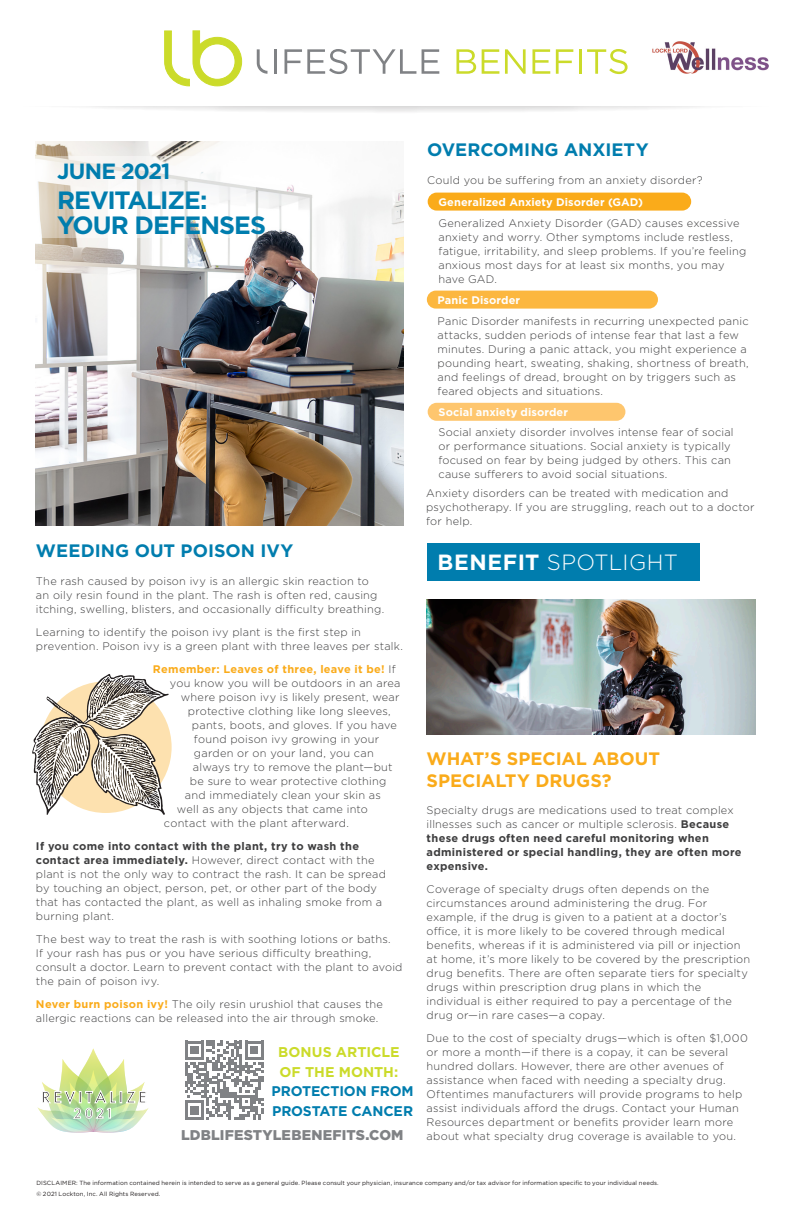
<style>
.page{position:relative;width:792px;height:1224px;background:#fff}
.page>*{position:absolute;margin:0;border:0;box-sizing:border-box;transform-origin:0 0}
.MONTH_YEAR{font:700 25px/25px "Gotham";letter-spacing:-.04em;color:#007dae}
.BULLETS{font:300 22px "Gotham";letter-spacing:.015em;color:#fff}
.MONTH_YEAR-2{font:700 22px "Gotham";letter-spacing:-.04em;color:#007dae}
.HEADLINE{font:700 18px "Gotham";color:#007dae}
.HEADLINE-2{font:700 18px/22px "Gotham";letter-spacing:-.005em;color:#faab1a}
.QR_CODE_TEXT{font:900 14.1px "Gotham";letter-spacing:.01em;color:#808285}
.HEADLINE-3{font:700 14.1px/19.6px "Gotham";color:#cbdb2a}
.HEADLINE-4{font:700 14px/19.6px "Gotham";letter-spacing:-.01em;color:#007dae}
.BODY{font:300 11px/14px "Gotham";letter-spacing:.02em;color:#3e3e3f}
.BODY-2{font:700 11px/14px "Gotham";letter-spacing:.025em;color:#3e3e3f}
.SUBHEAD_2{font:700 11px "Gotham";letter-spacing:.005em;color:#fff}
.BODY-3{font:700 11px "Gotham";letter-spacing:.025em;color:#faab1a}
.t1{font:6px/11.3px "Gotham";letter-spacing:.015em;color:#231f20}
.s1{font-weight:300;color:#3e3e3f}
.s2{font-weight:700}
.s3{font-weight:700;color:#faab1a}
.s4{font-weight:300}
</style>
<div class="page">
<svg style="left:185px;top:1041px;width:79px;height:79px"></svg>
<svg style="left:37px;top:1048px;width:112px;height:85px"></svg>
<img style="left:36px;top:142px;width:367px;height:383px">
<img style="left:427px;top:599px;width:329px;height:136px">
<svg style="left:35px;top:156px;width:221px;height:82px;fill:#f9f8f6"></svg>
<svg style="left:89px;top:106px;width:615px;height:6px;fill:#efefef"></svg>
<svg style="left:164px;top:30px;width:78px;height:56px"></svg>
<svg style="left:257px;top:49px;width:10px;height:25px"></svg>
<hr style="left:275px;top:49px;width:2px;height:25px;background:#808285">
<svg style="left:285px;top:49px;width:131px;height:25px"></svg>
<svg style="left:422px;top:49px;width:17px;height:25px"></svg>
<svg style="left:456px;top:49px;width:20px;height:25px"></svg>
<svg style="left:482px;top:49px;width:17px;height:25px"></svg>
<svg style="left:505px;top:49px;width:21px;height:25px"></svg>
<svg style="left:532px;top:49px;width:18px;height:25px"></svg>
<svg style="left:556px;top:49px;width:17px;height:25px"></svg>
<hr style="left:579px;top:49px;width:3px;height:25px;background:#cbdb2a">
<svg style="left:587px;top:49px;width:41px;height:25px"></svg>
<div style="left:427px;top:543px;width:272px;height:38px;background:#007dae"></div>
<div style="left:428px;top:193px;width:263px;height:18px;background:#faab1a;border-radius:9px"></div>
<div style="left:427px;top:291px;width:231px;height:18px;background:#fcb73f;border-radius:9px"></div>
<div style="left:428px;top:403px;width:197px;height:18px;background:#fec66e;border-radius:9px"></div>
<svg style="left:32px;top:674px;width:137px;height:141px"></svg>
<img style="left:653px;top:41px;width:115px;height:33px">
<p class="MONTH_YEAR-2" style="left:57px;top:157px;width:115px">JUNE 2021</p>
<p class="MONTH_YEAR" style="left:57px;top:187px;width:211px">REVITALIZE:<br>YOUR DEFENSES</p>
<p class="HEADLINE" style="left:36px;top:539px;width:259px">WEEDING OUT POISON IVY</p>
<p class="BODY" style="left:36px;top:574px;width:350px">The rash caused by poison ivy is an allergic skin reaction to an oily resin found in the plant. The rash is often red, causing itching, swelling, blisters, and occasionally difficulty breathing.</p>
<p class="BODY" style="left:36px;top:625px;width:368px">Learning to identify the poison ivy plant is the first step in prevention. Poison ivy is a green plant with three leaves per stalk.</p>
<p class="BODY-3" style="left:153px;top:662px;width:244px">Remember: Leaves of three, leave it be! <span class="s1">If</span></p>
<p class="BODY" style="left:170px;top:676px;width:232px">you know you will be outdoors in an area</p>
<p class="BODY" style="left:181px;top:690px;width:220px">where poison ivy is likely present, wear</p>
<p class="BODY" style="left:188px;top:704px;width:204px">protective clothing like long sleeves,</p>
<p class="BODY" style="left:192px;top:718px;width:206px">pants, boots, and gloves. If you have</p>
<p class="BODY" style="left:194px;top:732px;width:187px">found poison ivy growing in your</p>
<p class="BODY" style="left:194px;top:746px;width:181px">garden or on your land, you can</p>
<p class="BODY" style="left:193px;top:760px;width:201px">always try to remove the plant—but</p>
<p class="BODY" style="left:190px;top:774px;width:198px">be sure to wear protective clothing</p>
<p class="BODY" style="left:185px;top:788px;width:197px">and immediately clean your skin as</p>
<p class="BODY" style="left:177px;top:802px;width:192px">well as any objects that came into</p>
<p class="BODY" style="left:164px;top:816px;width:187px">contact with the plant afterward.</p>
<p class="BODY" style="left:36px;top:839px;width:352px"><span class="s2">If you come into contact with the plant, try to wash the contact area immediately.</span> However, direct contact with the plant is not the only way to contract the rash. It can be spread by touching an object, person, pet, or other part of the body that has contacted the plant, as well as inhaling smoke from a burning plant.</p>
<p class="BODY" style="left:36px;top:932px;width:368px">The best way to treat the rash is with soothing lotions or baths.<br>If your rash has pus or you have serious difficulty breathing, consult a doctor. Learn to prevent contact with the plant to avoid the pain of poison ivy.</p>
<p class="BODY" style="left:36px;top:997px;width:349px"><span class="s3">Never burn poison ivy!</span> The oily resin urushiol that causes the allergic reactions can be released into the air through smoke.</p>
<p class="HEADLINE-3" style="left:278px;top:1042px;width:123px">BONUS ARTICLE<br>OF THE MONTH:</p>
<p class="HEADLINE-4" style="left:272px;top:1082px;width:144px">PROTECTION FROM<br>PROSTATE CANCER</p>
<p class="QR_CODE_TEXT" style="left:181px;top:1126px;width:224px">LDBLIFESTYLEBENEFITS.COM</p>
<p class="HEADLINE" style="left:427px;top:138px;width:223px">OVERCOMING ANXIETY</p>
<p class="BODY" style="left:427px;top:173px;width:277px">Could you be suffering from an anxiety disorder?</p>
<p class="SUBHEAD_2" style="left:438px;top:194px;width:206px">Generalized Anxiety Disorder (GAD)</p>
<p class="BODY" style="left:438px;top:216px;width:309px">Generalized Anxiety Disorder (GAD) causes excessive anxiety and worry. Other symptoms include restless, fatigue, irritability, and sleep problems. If you’re feeling anxious most days for at least six months, you may have GAD.</p>
<p class="SUBHEAD_2" style="left:438px;top:292px;width:84px">Panic Disorder</p>
<p class="BODY" style="left:438px;top:314px;width:313px">Panic Disorder manifests in recurring unexpected panic attacks, sudden periods of intense fear that last a few minutes. During a panic attack, you might experience a pounding heart, sweating, shaking, shortness of breath, and feelings of dread, brought on by triggers such as feared objects and situations.</p>
<p class="SUBHEAD_2" style="left:439px;top:405px;width:131px">Social anxiety disorder</p>
<p class="BODY" style="left:438px;top:425px;width:297px">Social anxiety disorder involves intense fear of social or performance situations. Social anxiety is typically focused on fear by being judged by others. This can cause sufferers to avoid social situations.</p>
<p class="BODY" style="left:426px;top:486px;width:330px">Anxiety disorders can be treated with medication and psychotherapy. If you are struggling, reach out to a doctor for help.</p>
<p class="BULLETS" style="left:437px;top:549px;width:242px"><span class="s2">BENEFIT</span> SPOTLIGHT</p>
<p class="HEADLINE-2" style="left:427px;top:747px;width:235px">WHAT’S SPECIAL ABOUT<br>SPECIALTY DRUGS?</p>
<p class="BODY-2" style="left:427px;top:803px;width:317px"><span class="s4">Specialty drugs are medications used to treat complex illnesses such as cancer or multiple sclerosis.</span> Because these drugs often need careful monitoring when administered or special handling, they are often more expensive.</p>
<p class="BODY" style="left:427px;top:882px;width:325px">Coverage of specialty drugs often depends on the circumstances around administering the drug. For example, if the drug is given to a patient at a doctor’s office, it is more likely to be covered through medical benefits, whereas if it is administered via pill or injection at home, it’s more likely to be covered by the prescription drug benefits. There are often separate tiers for specialty drugs within prescription drug plans in which the individual is either required to pay a percentage of the drug or—in rare cases—a copay.</p>
<p class="BODY" style="left:427px;top:1031px;width:323px">Due to the cost of specialty drugs—which is often $1,000 or more a month—if there is a copay, it can be several hundred dollars. However, there are other avenues of assistance when faced with needing a specialty drug.<br>Oftentimes manufacturers will provide programs to help assist individuals afford the drugs. Contact your Human Resources department or benefits provider learn more about what specialty drug coverage is available to you.</p>
<p class="t1" style="left:36px;top:1177px;width:624px">DISCLAIMER: The information contained herein is intended to serve as a general guide. Please consult your physician, insurance company and/or tax advisor for information specific to your individual needs. © 2021 Lockton, Inc. All Rights Reserved.</p>
</div>
